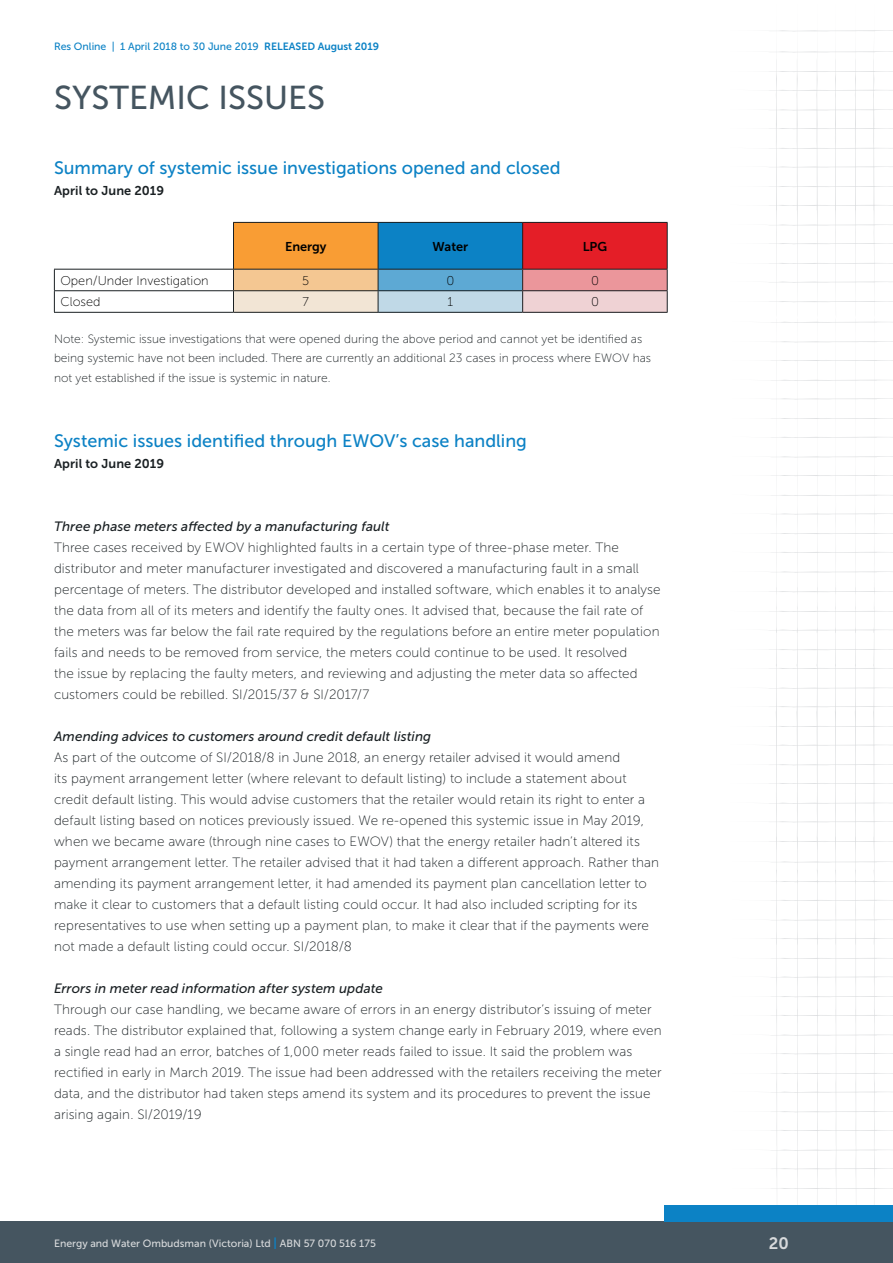
<style>
.page{position:relative;width:893px;height:1263px;background:#fff}
.page>*{position:absolute;margin:0;border:0;box-sizing:border-box;transform-origin:0 0}
.t1{font:33px "Museo Sans 500";color:#455560}
.t2{font:18px "Museo Sans 500";color:#0c82c5}
.t3{font:16.5px "Museo Sans 700";color:#d8dadc}
.t4{font:13.5px/21px "Museo Sans 100";letter-spacing:.01em;color:#1a2023}
.t5{font:italic 13.5px "Museo Sans 500";letter-spacing:.005em;color:#1a2023}
.t6{font:12.75px "Museo Sans 100";color:#000}
.t7{font:12.75px "Museo Sans 700";letter-spacing:.005em;color:#1a2023}
.t8{font:12.75px "Museo Sans 700";color:#000}
.t9{font:12px/19.5px "Museo Sans 100";color:#1a2023}
.t10{font:10.5px "Museo Sans 500";color:#d8dadc}
.t11{font:10.5px "Museo Sans 500";color:#0c82c5}
.s1{font-family:"Museo Sans 700"}
.s2{font-family:"Museo Sans 700";font-size:12px;color:#0c82c5}
</style>
<div class="page">
<svg style="left:769px;top:30px;width:124px;height:1175px"></svg>
<div style="left:0;top:1221px;width:893px;height:42px;background:#455560"></div>
<div style="left:665px;top:1205px;width:228px;height:16px;background:#0c82c5"></div>
<div style="left:233px;top:222px;width:145px;height:47px;background:#f99d34"></div>
<div style="left:378px;top:222px;width:145px;height:47px;background:#0c82c5"></div>
<div style="left:523px;top:222px;width:144px;height:47px;background:#e41e27"></div>
<div style="left:233px;top:269px;width:145px;height:22px;background:#f4c792"></div>
<div style="left:378px;top:269px;width:145px;height:22px;background:#5da9d4"></div>
<div style="left:523px;top:269px;width:144px;height:22px;background:#eb969b"></div>
<div style="left:233px;top:291px;width:145px;height:21px;background:#f2e5d5"></div>
<div style="left:378px;top:291px;width:145px;height:21px;background:#c0d9e7"></div>
<div style="left:523px;top:291px;width:144px;height:21px;background:#efd2d4"></div>
<hr style="left:233px;top:222px;width:145px;height:1px;background:#1a2023">
<hr style="left:233px;top:223px;width:1px;height:46px;background:#1a2023">
<hr style="left:378px;top:222px;width:145px;height:1px;background:#1a2023">
<hr style="left:378px;top:223px;width:1px;height:46px;background:#1a2023">
<hr style="left:523px;top:222px;width:145px;height:1px;background:#1a2023">
<hr style="left:522px;top:223px;width:1px;height:46px;background:#1a2023">
<hr style="left:667px;top:223px;width:1px;height:46px;background:#1a2023">
<hr style="left:233px;top:269px;width:145px;height:1px;background:#1a2023">
<hr style="left:378px;top:269px;width:145px;height:1px;background:#1a2023">
<hr style="left:523px;top:269px;width:145px;height:1px;background:#1a2023">
<hr style="left:54px;top:290px;width:179px;height:1px;background:#1a2023">
<svg style="left:54px;top:270px;width:1px;height:42px"></svg>
<hr style="left:233px;top:290px;width:145px;height:1px;background:#1a2023">
<svg style="left:233px;top:270px;width:1px;height:42px"></svg>
<hr style="left:378px;top:290px;width:145px;height:1px;background:#1a2023">
<svg style="left:378px;top:270px;width:1px;height:42px"></svg>
<hr style="left:523px;top:290px;width:145px;height:1px;background:#1a2023">
<svg style="left:522px;top:270px;width:1px;height:42px"></svg>
<svg style="left:667px;top:270px;width:1px;height:42px"></svg>
<hr style="left:54px;top:312px;width:179px;height:1px;background:#1a2023">
<hr style="left:233px;top:312px;width:145px;height:1px;background:#1a2023">
<hr style="left:378px;top:312px;width:145px;height:1px;background:#1a2023">
<hr style="left:523px;top:312px;width:145px;height:1px;background:#1a2023">
<hr style="left:54px;top:269px;width:179px;height:1px;background:#1a2023">
<p class="t11" style="left:54px;top:41px;width:327px">Res Online | 1 April 2018 to 30 June 2019 <span class="s1">RELEASED August 2019</span></p>
<h1 class="t1" style="left:54px;top:79px;width:272px">SYSTEMIC ISSUES</h1>
<h2 class="t2" style="left:54px;top:158px;width:508px">Summary of systemic issue investigations opened and closed</h2>
<p class="t7" style="left:54px;top:183px;width:112px">April to June 2019</p>
<p class="t8" style="left:285px;top:239px;width:43px">Energy</p>
<p class="t8" style="left:432px;top:239px;width:37px">Water</p>
<p class="t8" style="left:583px;top:239px;width:26px">LPG</p>
<p class="t6" style="left:60px;top:274px;width:150px">Open/Under Investigation</p>
<p class="t6" style="left:302px;top:274px;width:9px">5</p>
<p class="t6" style="left:446px;top:274px;width:9px">0</p>
<p class="t6" style="left:591px;top:274px;width:9px">0</p>
<p class="t6" style="left:60px;top:295px;width:42px">Closed</p>
<p class="t6" style="left:303px;top:295px;width:8px">7</p>
<p class="t6" style="left:448px;top:295px;width:7px">1</p>
<p class="t6" style="left:591px;top:295px;width:9px">0</p>
<p class="t9" style="left:54px;top:329px;width:599px">Note: Systemic issue investigations that were opened during the above period and cannot yet be identified as being systemic have not been included. There are currently an additional 23 cases in process where EWOV has not yet established if the issue is systemic in nature.</p>
<h2 class="t2" style="left:54px;top:431px;width:474px">Systemic issues identified through EWOV’s case handling</h2>
<p class="t7" style="left:54px;top:456px;width:112px">April to June 2019</p>
<p class="t5" style="left:54px;top:519px;width:337px">Three phase meters affected by a manufacturing fault</p>
<p class="t4" style="left:54px;top:537px;width:608px">Three cases received by EWOV highlighted faults in a certain type of three-phase meter. The distributor and meter manufacturer investigated and discovered a manufacturing fault in a small percentage of meters. The distributor developed and installed software, which enables it to analyse the data from all of its meters and identify the faulty ones. It advised that, because the fail rate of the meters was far below the fail rate required by the regulations before an entire meter population fails and needs to be removed from service, the meters could continue to be used. It resolved<br>the issue by replacing the faulty meters, and reviewing and adjusting the meter data so affected customers could be rebilled. SI/2015/37 &amp; SI/2017/7</p>
<p class="t5" style="left:54px;top:729px;width:379px">Amending advices to customers around credit default listing</p>
<p class="t4" style="left:54px;top:747px;width:606px">As part of the outcome of SI/2018/8 in June 2018, an energy retailer advised it would amend<br>its payment arrangement letter (where relevant to default listing) to include a statement about credit default listing. This would advise customers that the retailer would retain its right to enter a default listing based on notices previously issued. We re-opened this systemic issue in May 2019, when we became aware (through nine cases to EWOV) that the energy retailer hadn’t altered its payment arrangement letter. The retailer advised that it had taken a different approach. Rather than amending its payment arrangement letter, it had amended its payment plan cancellation letter to make it clear to customers that a default listing could occur. It had also included scripting for its representatives to use when setting up a payment plan, to make it clear that if the payments were not made a default listing could occur. SI/2018/8</p>
<p class="t5" style="left:54px;top:981px;width:330px">Errors in meter read information after system update</p>
<p class="t4" style="left:54px;top:999px;width:609px">Through our case handling, we became aware of errors in an energy distributor’s issuing of meter reads. The distributor explained that, following a system change early in February 2019, where even a single read had an error, batches of 1,000 meter reads failed to issue. It said the problem was rectified in early in March 2019. The issue had been addressed with the retailers receiving the meter data, and the distributor had taken steps amend its system and its procedures to prevent the issue arising again. SI/2019/19</p>
<p class="t10" style="left:54px;top:1238px;width:323px">Energy and Water Ombudsman (Victoria) Ltd <span class="s2">|</span> ABN 57 070 516 175</p>
<p class="t3" style="left:769px;top:1233px;width:21px">20</p>
</div>
